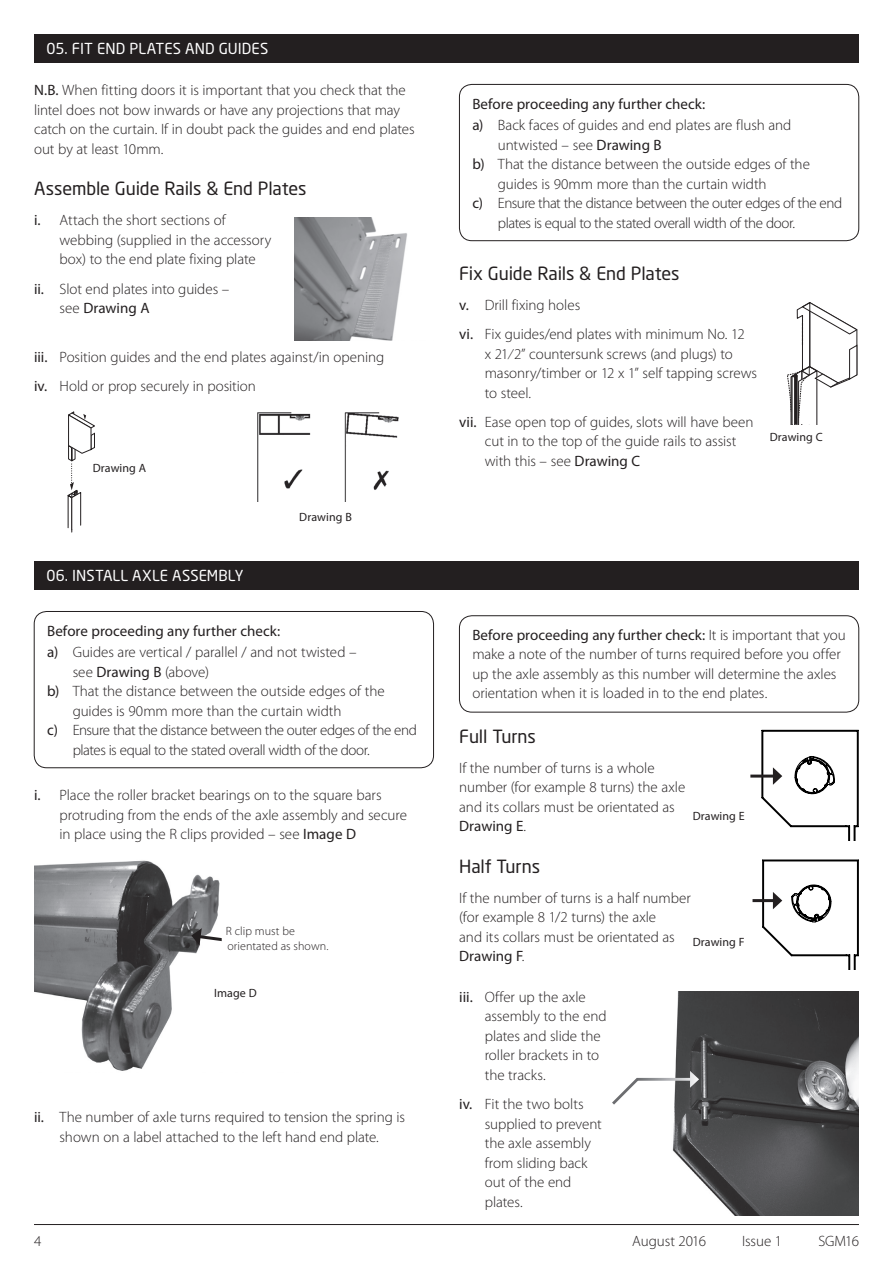
<style>
.page{position:relative;width:893px;height:1263px;background:#fff}
.page>*{position:absolute;margin:0;border:0;box-sizing:border-box;transform-origin:0 0}
.t1{font:18px "Neo Sans";letter-spacing:-.005em;color:#231f20}
.t2{font:300 15px/19.5px "Myriad Pro";letter-spacing:-.005em;color:#231f20}
.t3{font:300 15px "Myriad Pro";letter-spacing:-.03em;color:#231f20}
.t4{font:15px "Neo Sans";letter-spacing:.005em;color:#fff}
.t5{font:12px "Myriad Pro";letter-spacing:.01em;color:#231f20}
.t6{font:300 12px/15px "Myriad Pro";color:#231f20}
.s1{font-weight:400}
</style>
<div class="page">
<hr style="left:34px;top:1224px;width:825px;height:1px;background:#231f20">
<div style="left:34px;top:561px;width:825px;height:29px;background:#231f20"></div>
<div style="left:34px;top:34px;width:825px;height:29px;background:#231f20"></div>
<svg style="left:787px;top:302px;width:70px;height:122px"></svg>
<img style="left:257px;top:412px;width:142px;height:90px">
<svg style="left:68px;top:412px;width:27px;height:120px"></svg>
<img style="left:294px;top:218px;width:113px;height:122px">
<svg style="left:459px;top:84px;width:400px;height:157px"></svg>
<svg style="left:34px;top:611px;width:400px;height:157px"></svg>
<hr style="left:750px;top:774px;width:26px;height:3px;background:#231f20">
<svg style="left:761px;top:730px;width:98px;height:111px"></svg>
<hr style="left:752px;top:899px;width:24px;height:3px;background:#231f20">
<svg style="left:762px;top:859px;width:97px;height:111px"></svg>
<img style="left:672px;top:991px;width:187px;height:225px">
<svg style="left:612px;top:1071px;width:87px;height:36px"></svg>
<img style="left:34px;top:860px;width:186px;height:211px">
<svg style="left:191px;top:928px;width:31px;height:19px"></svg>
<svg style="left:459px;top:615px;width:400px;height:97px"></svg>
<p class="t4" style="left:47px;top:41px;width:223px">05. FIT END PLATES AND GUIDES</p>
<p class="t2" style="left:34px;top:81px;width:382px"><span class="s1">N.B.</span> When fitting doors it is important that you check that the lintel does not bow inwards or have any projections that may catch on the curtain. If in doubt pack the guides and end plates out by at least 10mm.</p>
<p class="t1" style="left:34px;top:180px;width:274px">Assemble Guide Rails &amp; End Plates</p>
<p class="t2" style="left:60px;top:211px;width:213px;text-indent:-26px"><span class="s1">i.</span> Attach the short sections of webbing (supplied in the accessory box) to the end plate fixing plate</p>
<p class="t2" style="left:60px;top:279px;width:171px;text-indent:-26px"><span class="s1">ii.</span> Slot end plates into guides – see <span class="s1">Drawing A</span></p>
<p class="t2" style="left:34px;top:342px;width:352px;line-height:29.2px"><span class="s1">iii.</span> Position guides and the end plates against/in opening <span class="s1">iv.</span> Hold or prop securely in position</p>
<p class="t5" style="left:93px;top:461px;width:55px">Drawing A</p>
<p class="t4" style="left:47px;top:568px;width:198px">06. INSTALL AXLE ASSEMBLY</p>
<p class="t5" style="left:299px;top:510px;width:54px">Drawing B</p>
<p class="t2" style="left:47px;top:620px;width:311px;line-height:21.6px"><span class="s1">Before proceeding any further check:<br>a)</span> Guides are vertical / parallel / and not twisted –</p>
<p class="t2" style="left:73px;top:662px;width:138px">see <span class="s1">Drawing B</span> (above)</p>
<p class="t2" style="left:47px;top:682px;width:339px"><span class="s1">b)</span> That the distance between the outside edges of the</p>
<p class="t2" style="left:73px;top:701px;width:270px">guides is 90mm more than the curtain width</p>
<p class="t3" style="left:47px;top:722px;width:371px"><span class="s1">c)</span> Ensure that the distance between the outer edges of the end</p>
<p class="t3" style="left:73px;top:741px;width:299px">plates is equal to the stated overall width of the door.</p>
<p class="t2" style="left:60px;top:786px;width:349px;text-indent:-26px"><span class="s1">i.</span> Place the roller bracket bearings on to the square bars protruding from the ends of the axle assembly and secure in place using the R clips provided – see <span class="s1">Image D</span></p>
<p class="t6" style="left:226px;top:923px;width:104px">R clip must be orientated as shown.</p>
<p class="t5" style="left:214px;top:986px;width:44px">Image D</p>
<p class="t2" style="left:34px;top:1108px;width:372px;text-align:center"><span class="s1">ii.</span> The number of axle turns required to tension the spring is shown on a label attached to the left hand end plate.</p>
<p class="t2" style="left:472px;top:93px;width:321px;line-height:21.6px"><span class="s1">Before proceeding any further check:<br>a)</span> Back faces of guides and end plates are flush and</p>
<p class="t2" style="left:498px;top:135px;width:165px">untwisted – see <span class="s1">Drawing B</span></p>
<p class="t2" style="left:472px;top:155px;width:339px"><span class="s1">b)</span> That the distance between the outside edges of the</p>
<p class="t2" style="left:498px;top:174px;width:270px">guides is 90mm more than the curtain width</p>
<p class="t3" style="left:472px;top:195px;width:371px"><span class="s1">c)</span> Ensure that the distance between the outer edges of the end</p>
<p class="t3" style="left:498px;top:214px;width:299px">plates is equal to the stated overall width of the door.</p>
<p class="t1" style="left:459px;top:265px;width:222px">Fix Guide Rails &amp; End Plates</p>
<p class="t2" style="left:459px;top:291px;width:287px;line-height:29.2px"><span class="s1">v.</span> Drill fixing holes<br><span class="s1">vi.</span> Fix guides/end plates with minimum No. 12</p>
<p class="t2" style="left:485px;top:344px;width:274px">x 21⁄2” countersunk screws (and plugs) to masonry/timber or 12 x 1” self tapping screws to steel.</p>
<p class="t2" style="left:485px;top:412px;width:270px;text-indent:-26px"><span class="s1">vii.</span> Ease open top of guides, slots will have been cut in to the top of the guide rails to assist with this – see <span class="s1">Drawing C</span></p>
<p class="t5" style="left:770px;top:430px;width:55px">Drawing C</p>
<p class="t2" style="left:472px;top:625px;width:375px"><span class="s1">Before proceeding any further check:</span> It is important that you make a note of the number of turns required before you offer up the axle assembly as this number will determine the axles orientation when it is loaded in to the end plates.</p>
<p class="t1" style="left:459px;top:727px;width:78px">Full Turns</p>
<p class="t2" style="left:459px;top:758px;width:228px">If the number of turns is a whole number (for example 8 turns) the axle and its collars must be orientated as<br><span class="s1">Drawing E</span>.</p>
<p class="t1" style="left:459px;top:857px;width:82px">Half Turns</p>
<p class="t2" style="left:459px;top:888px;width:233px">If the number of turns is a half number (for example 8 1/2 turns) the axle<br>and its collars must be orientated as<br><span class="s1">Drawing F</span>.</p>
<p class="t2" style="left:485px;top:987px;width:123px;text-indent:-26px"><span class="s1">iii.</span> Offer up the axle assembly to the end plates and slide the roller brackets in to the tracks.</p>
<p class="t2" style="left:485px;top:1095px;width:119px;text-indent:-26px"><span class="s1">iv.</span> Fit the two bolts supplied to prevent the axle assembly from sliding back out of the end plates.</p>
<p class="t5" style="left:693px;top:809px;width:54px">Drawing E</p>
<p class="t5" style="left:693px;top:936px;width:53px">Drawing F</p>
<p class="t2" style="left:34px;top:1231px;width:9px">4</p>
<p class="t2" style="left:632px;top:1231px;width:75px">August 2016</p>
<p class="t2" style="left:742px;top:1231px;width:42px">Issue 1</p>
<p class="t2" style="left:818px;top:1231px;width:42px">SGM16</p>
</div>
